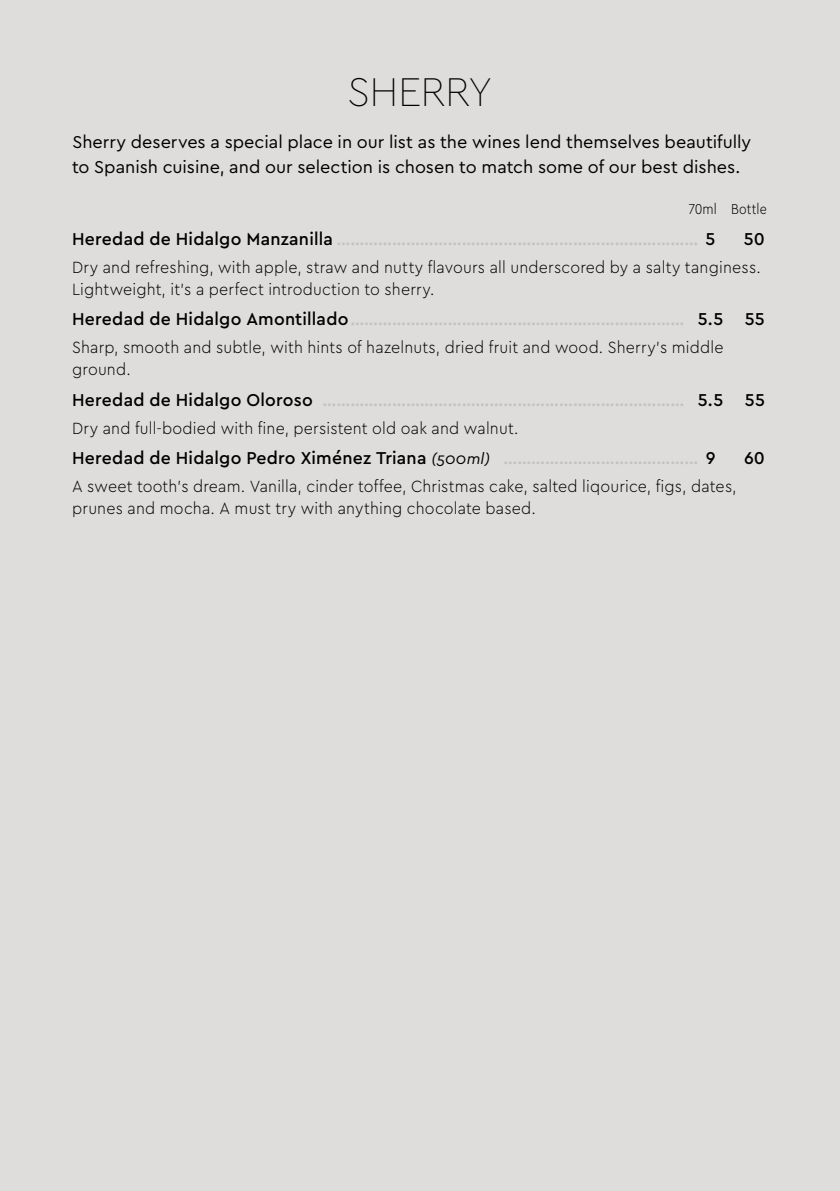
<style>
.page{position:relative;width:840px;height:1191px;background:#fff}
.page>*{position:absolute;margin:0;border:0;box-sizing:border-box;transform-origin:0 0}
.t1{font:100 42px "Cera Pro";letter-spacing:-.02em;color:#000}
.t2{font:500 18px "Cera Pro";letter-spacing:.015em;color:#000}
.t3{font:18px/25.2px "Cera";color:#000}
.t4{font:300 17px/22px "Cera";letter-spacing:.01em;color:#000;scale:.94 1}
.t5{font:300 17px/22px "Cera Pro";letter-spacing:.01em;color:#000;scale:.94 1}
.t6{font:300 15px "Cera Compact Pro";letter-spacing:.005em;color:#000;scale:.95 1}
.s1{color:#c1c2c2}
.s2{font-family:"Cera";font-weight:400;font-style:italic;font-size:16px}
</style>
<div class="page">
<div style="left:0;top:0;width:839px;height:1191px;background:#dfdddb"></div>
<h1 class="t1" style="left:347px;top:64px;width:147px">SHERRY</h1>
<p class="t3" style="left:72px;top:129px;width:680px">Sherry deserves a special place in our list as the wines lend themselves beautifully to Spanish cuisine, and our selection is chosen to match some of our best dishes.</p>
<p class="t6" style="left:688px;top:199px;width:84px">70ml Bottle</p>
<p class="t2" style="left:72px;top:227px;width:644px">Heredad de Hidalgo Manzanilla <span class="s1">……………………………………………………………………</span> 5</p>
<p class="t2" style="left:743px;top:227px;width:22px">50</p>
<p class="t4" style="left:72px;top:255px;width:733px">Dry and refreshing, with apple, straw and nutty flavours all underscored by a salty tanginess.<br>Lightweight, it's a perfect introduction to sherry.</p>
<p class="t2" style="left:72px;top:307px;width:693px">Heredad de Hidalgo Amontillado<span class="s1">………………………………………………………………</span> 5.5 55</p>
<p class="t4" style="left:72px;top:336px;width:694px">Sharp, smooth and subtle, with hints of hazelnuts, dried fruit and wood. Sherry's middle ground.</p>
<p class="t2" style="left:72px;top:388px;width:694px">Heredad de Hidalgo Oloroso <span class="s1">……………………………………………………………………</span> 5.5 55</p>
<p class="t4" style="left:72px;top:416px;width:476px">Dry and full-bodied with fine, persistent old oak and walnut.</p>
<p class="t2" style="left:72px;top:446px;width:644px">Heredad de Hidalgo Pedro Ximénez Triana <span class="s2">(500ml)</span> <span class="s1">……………………………………</span> 9</p>
<p class="t2" style="left:743px;top:446px;width:22px">60</p>
<p class="t5" style="left:72px;top:474px;width:708px">A sweet tooth's dream. Vanilla, cinder toffee, Christmas cake, salted liqourice, figs, dates, prunes and mocha. A must try with anything chocolate based.</p>
</div>
